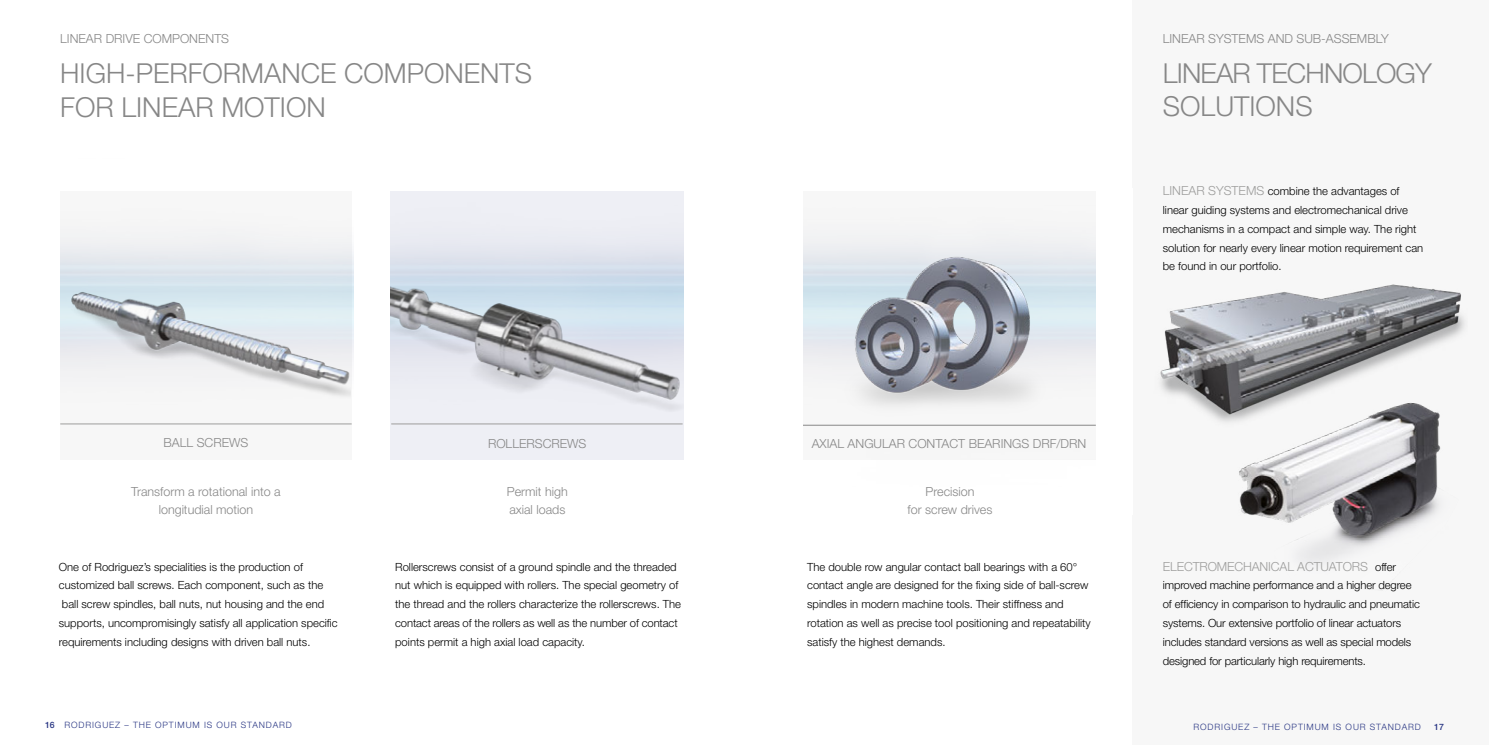
<style>
.page{position:relative;width:1489px;height:745px;background:#fff}
.page>*{position:absolute;margin:0;border:0;box-sizing:border-box;transform-origin:0 0}
.t1{font:300 27.5px/33.8px "Helvetica Neue LT";color:#878787}
.t2{font:300 27.5px/33px "Helvetica Neue LT";letter-spacing:-.03em;color:#878787}
.t3{font:300 12.5px/18.8px "Helvetica Neue LT";color:#878787;text-align:center}
.t4{font:300 12.5px "Helvetica Neue LT";letter-spacing:-.01em;color:#9d9d9c}
.t5{font:300 11.25px/18.8px "Helvetica Neue LT";color:#000}
.t6{font:300 8.75px "Helvetica Neue LT";letter-spacing:.1em;color:#283583}
.s1{font-size:12.5px;color:#9d9d9c}
.s2{font-size:11.25px;color:#000}
.s3{font-weight:500}
</style>
<div class="page">
<div style="left:1132px;top:0;width:356px;height:744px;background:#f7f7f7"></div>
<img style="left:806px;top:223px;width:290px;height:224px">
<img style="left:390px;top:220px;width:294px;height:240px">
<img style="left:1239px;top:428px;width:202px;height:162px">
<img style="left:1160px;top:284px;width:305px;height:144px">
<img style="left:60px;top:261px;width:290px;height:197px">
<hr style="left:60px;top:423px;width:291px;height:1px;background:#9d9d9c">
<hr style="left:803px;top:424px;width:292px;height:1px;background:#878787">
<hr style="left:391px;top:423px;width:291px;height:1px;background:#9d9d9c">
<p class="t3" style="left:60px;top:28px;width:170px">LINEAR DRIVE COMPONENTS</p>
<h1 class="t1" style="left:60px;top:55px;width:473px">HIGH-PERFORMANCE COMPONENTS<br>FOR LINEAR MOTION</h1>
<p class="t3" style="left:163px;top:432px;width:86px">BALL SCREWS</p>
<p class="t3" style="left:488px;top:433px;width:100px">ROLLERSCREWS</p>
<p class="t3" style="left:131px;top:481px;width:151px">Transform a rotational into a longitudial motion</p>
<p class="t5" style="left:59px;top:556px;width:280px">One of Rodriguez’s specialities is the production of customized ball screws. Each component, such as the ball screw spindles, ball nuts, nut housing and the end supports, uncompromisingly satisfy all application specific requirements including designs with driven ball nuts.</p>
<p class="t3" style="left:507px;top:481px;width:62px;text-align:left">Permit high axial loads</p>
<p class="t5" style="left:395px;top:556px;width:287px">Rollerscrews consist of a ground spindle and the threaded nut which is equipped with rollers. The special geometry of the thread and the rollers characterize the rollerscrews. The contact areas of the rollers as well as the number of contact points permit a high axial load capacity.</p>
<p class="t3" style="left:811px;top:433px;width:276px">AXIAL ANGULAR CONTACT BEARINGS DRF/DRN</p>
<p class="t3" style="left:907px;top:481px;width:86px">Precision<br>for screw drives</p>
<p class="t5" style="left:807px;top:556px;width:285px">The double row angular contact ball bearings with a 60° contact angle are designed for the fixing side of ball-screw spindles in modern machine tools. Their stiffness and rotation as well as precise tool positioning and repeatability satisfy the highest demands.</p>
<p class="t3" style="left:1162px;top:29px;width:227px">LINEAR SYSTEMS AND SUB-ASSEMBLY</p>
<h1 class="t2" style="left:1162px;top:56px;width:271px">LINEAR TECHNOLOGY<br>SOLUTIONS</h1>
<p class="t5" style="left:1162px;top:181px;width:262px"><span class="s1">LINEAR SYSTEMS</span> combine the advantages of linear guiding systems and electromechanical drive mechanisms in a compact and simple way. The right solution for nearly every linear motion requirement can be found in our portfolio.</p>
<p class="t4" style="left:1162px;top:558px;width:235px">ELECTROMECHANICAL ACTUATORS <span class="s2">offer</span></p>
<p class="t5" style="left:1162px;top:575px;width:258px">improved machine performance and a higher degree of efficiency in comparison to hydraulic and pneumatic systems. Our extensive portfolio of linear actuators includes standard versions as well as special models designed for particularly high requirements.</p>
<p class="t6" style="left:45px;top:718px;width:248px"><span class="s3">16</span> RODRIGUEZ – THE OPTIMUM IS OUR STANDARD</p>
<p class="t6" style="left:1193px;top:720px;width:252px">RODRIGUEZ – THE OPTIMUM IS OUR STANDARD <span class="s3">17</span></p>
</div>
